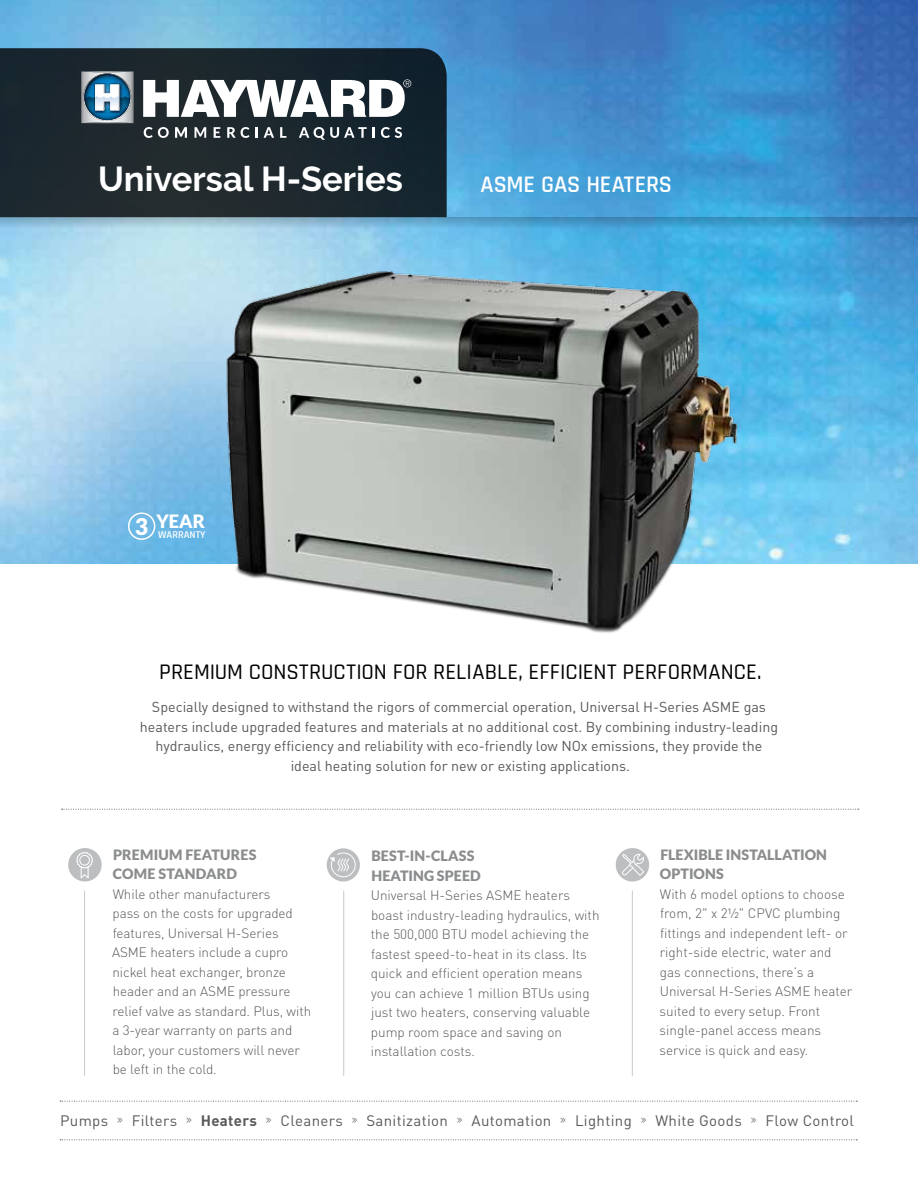
<style>
.page{position:relative;width:918px;height:1188px;background:#fff}
.page>*{position:absolute;margin:0;border:0;box-sizing:border-box;transform-origin:0 0}
.t1{font:700 34.5px "Raleway";color:#fff}
.t2{font:600 24px "Rajdhani";letter-spacing:-.005em;color:#fff}
.t3{font:500 22.5px "Rajdhani";color:#000}
.t4{font:900 18.3px "Lato";color:#fff}
.t5{font:15px "DIN Pro";letter-spacing:.025em;color:#58595b}
.t6{font:14.25px/19.5px "DIN Pro";color:#58595b;text-align:center}
.t7{font:900 14.25px/19.5px "Lato";letter-spacing:.01em;color:#8a8c8e}
.t8{font:300 13.5px/19.5px "DIN Pro";color:#58595b}
.t9{font:600 10.5px "Rajdhani";color:#fff}
.s1{font-family:"Rajdhani"}
.s2{font-weight:700}
</style>
<div class="page">
<img style="left:0;top:0;width:918px;height:564px">
<svg style="left:0;top:217px;width:918px;height:13px;background:#68aacf"></svg>
<svg style="left:0;top:48px;width:447px;height:169px;background:#1b272e"></svg>
<img style="left:81px;top:71px;width:53px;height:52px">
<img style="left:83px;top:73px;width:48px;height:48px">
<img style="left:84px;top:108px;width:3px;height:12px">
<img style="left:84px;top:74px;width:46px;height:22px">
<img style="left:87px;top:108px;width:41px;height:12px">
<img style="left:84px;top:96px;width:10px;height:12px">
<img style="left:94px;top:83px;width:28px;height:30px">
<svg style="left:95px;top:84px;width:35px;height:28px"></svg>
<svg style="left:143px;top:79px;width:268px;height:38px"></svg>
<svg style="left:144px;top:127px;width:25px;height:11px"></svg>
<svg style="left:175px;top:127px;width:12px;height:11px"></svg>
<svg style="left:195px;top:127px;width:11px;height:11px"></svg>
<svg style="left:214px;top:127px;width:6px;height:11px"></svg>
<svg style="left:227px;top:127px;width:23px;height:11px"></svg>
<svg style="left:256px;top:127px;width:2px;height:11px"></svg>
<svg style="left:264px;top:127px;width:10px;height:11px"></svg>
<svg style="left:280px;top:127px;width:6px;height:11px"></svg>
<svg style="left:299px;top:127px;width:68px;height:13px"></svg>
<svg style="left:373px;top:127px;width:2px;height:11px"></svg>
<svg style="left:381px;top:127px;width:21px;height:11px"></svg>
<img style="left:209px;top:253px;width:530px;height:380px">
<hr style="left:343px;top:891px;width:1px;height:185px;background:#c9cacc">
<hr style="left:84px;top:891px;width:1px;height:185px;background:#c9cacc">
<hr style="left:632px;top:891px;width:1px;height:185px;background:#c9cacc">
<div style="left:616px;top:848px;width:33px;height:34px;background:#bcbec0;border-radius:50%"></div>
<svg style="left:622px;top:853px;width:23px;height:24px"></svg>
<svg style="left:60px;top:1139px;width:797px;height:1px"></svg>
<svg style="left:60px;top:1101px;width:797px;height:1px"></svg>
<svg style="left:62px;top:809px;width:797px;height:1px"></svg>
<div style="left:327px;top:848px;width:33px;height:34px;background:#bcbec0;border-radius:50%"></div>
<svg style="left:330px;top:852px;width:26px;height:26px"></svg>
<div style="left:68px;top:848px;width:34px;height:34px;background:#bcbec0;border-radius:50%"></div>
<svg style="left:75px;top:852px;width:19px;height:28px"></svg>
<div style="left:128px;top:512px;width:27px;height:28px;border:2px solid #fff;border-radius:50%"></div>
<h1 class="t1" style="left:98px;top:159px;width:306px">Universal H-Series</h1>
<h2 class="t2" style="left:481px;top:170px;width:193px">ASME GAS HEATERS</h2>
<h3 class="t4" style="left:157px;top:510px;width:50px">YEAR</h3>
<p class="t9" style="left:135px;top:529px;width:72px"><sup>3</sup> WARRANTY</p>
<h3 class="t3" style="left:159px;top:659px;width:604px">PREMIUM CONSTRUCTION FOR RELIABLE, EFFICIENT PERFORMANCE.</h3>
<p class="t6" style="left:140px;top:696px;width:640px">Specially designed to withstand the rigors of commercial operation, Universal H-Series ASME gas heaters include upgraded features and materials at no additional cost. By combining industry-leading hydraulics, energy efficiency and reliability with eco-friendly low NOx emissions, they provide the ideal heating solution for new or existing applications.</p>
<p class="t7" style="left:113px;top:845px;width:145px">PREMIUM FEATURES<br>COME STANDARD</p>
<p class="t8" style="left:112px;top:883px;width:201px">While other manufacturers<br>pass on the costs for upgraded features, Universal H-Series<br>ASME heaters include a cupro nickel heat exchanger, bronze header and an ASME pressure relief valve as standard. Plus, with a 3-year warranty on parts and labor, your customers will never be left in the cold.</p>
<p class="t7" style="left:371px;top:846px;width:111px">BEST-IN-CLASS<br>HEATING SPEED</p>
<p class="t8" style="left:371px;top:885px;width:230px">Universal H-Series ASME heaters boast industry-leading hydraulics, with the 500,000 BTU model achieving the fastest speed-to-heat in its class. Its quick and efficient operation means you can achieve 1 million BTUs using just two heaters, conserving valuable pump room space and saving on installation costs.</p>
<p class="t7" style="left:660px;top:845px;width:169px">FLEXIBLE INSTALLATION<br>OPTIONS</p>
<p class="t8" style="left:660px;top:883px;width:194px">With 6 model options to choose from, 2" x 21/2" CPVC plumbing fittings and independent left- or right-side electric, water and gas connections, there’s a<br>Universal H-Series ASME heater suited to every setup. Front single-panel access means service is quick and easy.</p>
<p class="t5" style="left:60px;top:1109px;width:795px">Pumps <span class="s1">»</span> Filters <span class="s1">»</span> <span class="s2">Heaters</span> <span class="s1">»</span> Cleaners <span class="s1">»</span> Sanitization <span class="s1">»</span> Automation <span class="s1">»</span> Lighting <span class="s1">»</span> White Goods <span class="s1">»</span> Flow Control</p>
</div>
